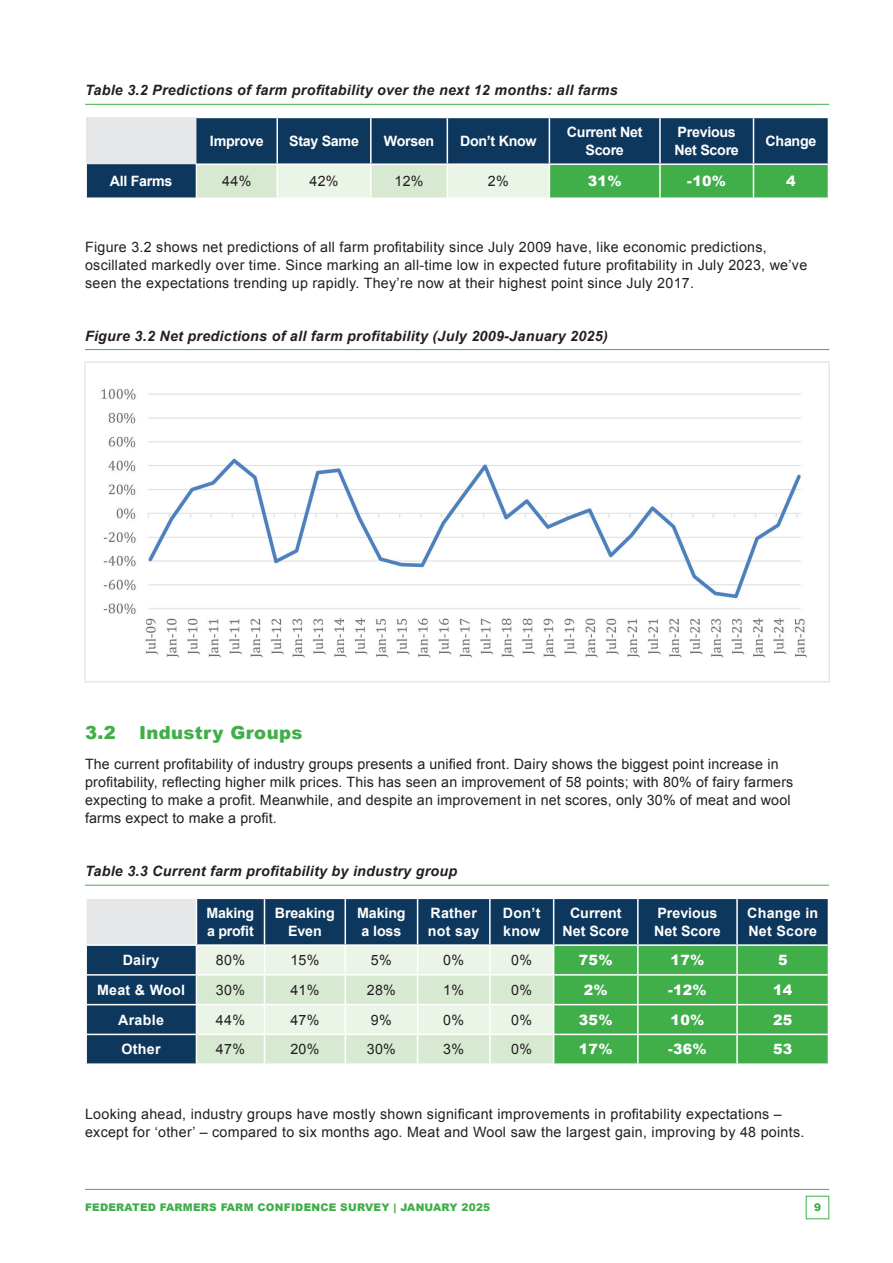
<style>
.page{position:relative;width:893px;height:1263px;background:#fff}
.page>*{position:absolute;margin:0;border:0;box-sizing:border-box;transform-origin:0 0}
.Paragraph_Heading{font:900 18px "Arial";letter-spacing:.02em;color:#40ae49}
.Bullet_Points{font:14.25px/18px "Arial";letter-spacing:.02em;color:#231f20}
.Table_Introduction_Underlined{font:italic 700 14.25px "Arial";letter-spacing:.02em;color:#231f20}
.t1{font:700 14.25px/18px "Arial";letter-spacing:-.01em;color:#fff}
.t2{font:900 14.25px "Arial";letter-spacing:.02em;color:#fff}
.t3{font:700 14.25px/18px "Arial";letter-spacing:.02em;color:#fff}
.t4{font:900 10.5px "Arial";letter-spacing:.02em;color:#40ae49}
</style>
<div class="page">
<div style="left:806px;top:1196px;width:23px;height:23px;border:1px solid #40ae49"></div>
<hr style="left:85px;top:1189px;width:744px;height:1px;background:#40ae49">
<svg style="left:87px;top:899px;width:741px;height:164px;background:#274b6d"></svg>
<hr style="left:196px;top:899px;width:1px;height:45px;background:#fff">
<hr style="left:264px;top:899px;width:1px;height:45px;background:#fff">
<hr style="left:345px;top:899px;width:1px;height:45px;background:#fff">
<hr style="left:417px;top:899px;width:1px;height:45px;background:#fff">
<hr style="left:489px;top:899px;width:2px;height:45px;background:#fff">
<hr style="left:553px;top:899px;width:1px;height:45px;background:#fff">
<hr style="left:637px;top:899px;width:2px;height:45px;background:#fff">
<hr style="left:736px;top:899px;width:2px;height:45px;background:#fff">
<hr style="left:85px;top:944px;width:111px;height:2px;background:#fff">
<hr style="left:196px;top:944px;width:68px;height:2px;background:#fff">
<hr style="left:264px;top:944px;width:81px;height:2px;background:#fff">
<hr style="left:345px;top:944px;width:73px;height:2px;background:#fff">
<hr style="left:418px;top:944px;width:72px;height:2px;background:#fff">
<hr style="left:490px;top:944px;width:64px;height:2px;background:#fff">
<hr style="left:554px;top:944px;width:84px;height:2px;background:#fff">
<hr style="left:638px;top:944px;width:99px;height:2px;background:#fff">
<hr style="left:737px;top:944px;width:92px;height:2px;background:#fff">
<hr style="left:87px;top:974px;width:109px;height:1px;background:#fff">
<hr style="left:87px;top:1004px;width:109px;height:1px;background:#fff">
<hr style="left:87px;top:1034px;width:109px;height:1px;background:#fff">
<svg style="left:196px;top:945px;width:633px;height:118px;background:#a1d5a3"></svg>
<svg style="left:86px;top:946px;width:1px;height:29px"></svg>
<svg style="left:86px;top:1005px;width:1px;height:58px"></svg>
<svg style="left:86px;top:117px;width:742px;height:80px;background:#2d5171"></svg>
<svg style="left:197px;top:165px;width:631px;height:32px;background:#9ad29c"></svg>
<hr style="left:196px;top:117px;width:81px;height:1px;background:#fff">
<hr style="left:277px;top:117px;width:94px;height:1px;background:#fff">
<hr style="left:371px;top:117px;width:76px;height:1px;background:#fff">
<hr style="left:447px;top:117px;width:102px;height:1px;background:#fff">
<hr style="left:549px;top:117px;width:111px;height:1px;background:#fff">
<hr style="left:660px;top:117px;width:93px;height:1px;background:#fff">
<hr style="left:753px;top:117px;width:76px;height:1px;background:#fff">
<hr style="left:276px;top:118px;width:2px;height:45px;background:#fff">
<hr style="left:370px;top:118px;width:2px;height:45px;background:#fff">
<hr style="left:447px;top:118px;width:1px;height:45px;background:#fff">
<hr style="left:549px;top:118px;width:1px;height:45px;background:#fff">
<hr style="left:659px;top:118px;width:2px;height:45px;background:#fff">
<hr style="left:753px;top:118px;width:1px;height:45px;background:#fff">
<hr style="left:196px;top:163px;width:81px;height:2px;background:#fff">
<hr style="left:196px;top:165px;width:1px;height:32px;background:#fff">
<hr style="left:277px;top:163px;width:94px;height:2px;background:#fff">
<hr style="left:276px;top:165px;width:2px;height:32px;background:#fff">
<hr style="left:371px;top:163px;width:76px;height:2px;background:#fff">
<hr style="left:370px;top:165px;width:2px;height:32px;background:#fff">
<hr style="left:447px;top:163px;width:102px;height:2px;background:#fff">
<hr style="left:447px;top:165px;width:1px;height:32px;background:#fff">
<hr style="left:549px;top:163px;width:111px;height:2px;background:#fff">
<hr style="left:549px;top:165px;width:1px;height:32px;background:#fff">
<hr style="left:660px;top:163px;width:93px;height:2px;background:#fff">
<hr style="left:659px;top:165px;width:2px;height:32px;background:#fff">
<hr style="left:753px;top:163px;width:76px;height:2px;background:#fff">
<hr style="left:753px;top:165px;width:1px;height:32px;background:#fff">
<hr style="left:86px;top:164px;width:1px;height:33px;background:#fff">
<hr style="left:85px;top:349px;width:744px;height:1px;background:#40ae49">
<hr style="left:85px;top:885px;width:744px;height:1px;background:#40ae49">
<hr style="left:85px;top:104px;width:744px;height:1px;background:#40ae49">
<img style="left:101px;top:388px;width:706px;height:270px">
<div style="left:84px;top:361px;width:746px;height:321px;border:2px solid #e6e7e9"></div>
<p class="Table_Introduction_Underlined" style="left:85px;top:81px;width:534px">Table 3.2 Predictions of farm profitability over the next 12 months: all farms</p>
<p class="t1" style="left:210px;top:132px;width:55px">Improve</p>
<p class="t1" style="left:289px;top:132px;width:71px">Stay Same</p>
<p class="t1" style="left:384px;top:132px;width:52px">Worsen</p>
<p class="t1" style="left:460px;top:132px;width:78px">Don’t Know</p>
<p class="t1" style="left:567px;top:123px;width:77px;text-align:center">Current Net<br>Score</p>
<p class="t1" style="left:675px;top:123px;width:66px">Previous<br>Net Score</p>
<p class="t1" style="left:766px;top:132px;width:52px">Change</p>
<p class="t1" style="left:110px;top:173px;width:64px">All Farms</p>
<p class="Bullet_Points" style="left:222px;top:173px;width:31px">44%</p>
<p class="Bullet_Points" style="left:309px;top:173px;width:31px">42%</p>
<p class="Bullet_Points" style="left:394px;top:173px;width:31px">12%</p>
<p class="Bullet_Points" style="left:488px;top:173px;width:22px">2%</p>
<p class="t2" style="left:588px;top:171px;width:35px">31%</p>
<p class="t2" style="left:687px;top:171px;width:40px">-10%</p>
<p class="t2" style="left:786px;top:171px;width:11px">4</p>
<p class="Bullet_Points" style="left:85px;top:238px;width:724px">Figure 3.2 shows net predictions of all farm profitability since July 2009 have, like economic predictions, oscillated markedly over time. Since marking an all-time low in expected future profitability in July 2023, we’ve seen the expectations trending up rapidly. They’re now at their highest point since July 2017.</p>
<p class="Table_Introduction_Underlined" style="left:85px;top:326px;width:524px">Figure 3.2 Net predictions of all farm profitability (July 2009-January 2025)</p>
<p class="Paragraph_Heading" style="left:85px;top:719px;width:32px">3.2</p>
<p class="Paragraph_Heading" style="left:139px;top:719px;width:165px">Industry Groups</p>
<p class="Bullet_Points" style="left:85px;top:755px;width:710px">The current profitability of industry groups presents a unified front. Dairy shows the biggest point increase in profitability, reflecting higher milk prices. This has seen an improvement of 58 points; with 80% of fairy farmers expecting to make a profit. Meanwhile, and despite an improvement in net scores, only 30% of meat and wool farms expect to make a profit.</p>
<p class="Table_Introduction_Underlined" style="left:85px;top:862px;width:374px">Table 3.3 Current farm profitability by industry group</p>
<p class="t1" style="left:207px;top:904px;width:49px">Making a profit</p>
<p class="t1" style="left:275px;top:904px;width:61px;text-align:center">Breaking<br>Even</p>
<p class="t1" style="left:357px;top:904px;width:50px;text-align:center">Making a loss</p>
<p class="t3" style="left:428px;top:904px;width:53px">Rather not say</p>
<p class="t1" style="left:503px;top:904px;width:39px">Don’t know</p>
<p class="t1" style="left:562px;top:904px;width:68px;text-align:center">Current<br>Net Score</p>
<p class="t1" style="left:654px;top:904px;width:68px">Previous<br>Net Score</p>
<p class="t3" style="left:747px;top:904px;width:73px">Change in<br>Net Score</p>
<p class="t1" style="left:123px;top:952px;width:38px">Dairy</p>
<p class="Bullet_Points" style="left:216px;top:951px;width:31px">80%</p>
<p class="Bullet_Points" style="left:290px;top:951px;width:31px">15%</p>
<p class="Bullet_Points" style="left:371px;top:951px;width:22px">5%</p>
<p class="Bullet_Points" style="left:443px;top:951px;width:22px">0%</p>
<p class="Bullet_Points" style="left:511px;top:951px;width:22px">0%</p>
<p class="t2" style="left:579px;top:950px;width:35px">75%</p>
<p class="t2" style="left:670px;top:950px;width:35px">17%</p>
<p class="t2" style="left:778px;top:950px;width:11px">5</p>
<p class="t3" style="left:97px;top:981px;width:90px">Meat &amp; Wool</p>
<p class="Bullet_Points" style="left:216px;top:981px;width:31px">30%</p>
<p class="Bullet_Points" style="left:290px;top:981px;width:31px">41%</p>
<p class="Bullet_Points" style="left:367px;top:981px;width:31px">28%</p>
<p class="Bullet_Points" style="left:443px;top:981px;width:22px">1%</p>
<p class="Bullet_Points" style="left:511px;top:981px;width:22px">0%</p>
<p class="t2" style="left:584px;top:979px;width:26px">2%</p>
<p class="t2" style="left:668px;top:979px;width:40px">-12%</p>
<p class="t2" style="left:773px;top:979px;width:21px">14</p>
<p class="t1" style="left:118px;top:1011px;width:47px">Arable</p>
<p class="Bullet_Points" style="left:216px;top:1011px;width:31px">44%</p>
<p class="Bullet_Points" style="left:290px;top:1011px;width:31px">47%</p>
<p class="Bullet_Points" style="left:371px;top:1011px;width:22px">9%</p>
<p class="Bullet_Points" style="left:443px;top:1011px;width:22px">0%</p>
<p class="Bullet_Points" style="left:511px;top:1011px;width:22px">0%</p>
<p class="t2" style="left:579px;top:1009px;width:35px">35%</p>
<p class="t2" style="left:670px;top:1009px;width:35px">10%</p>
<p class="t2" style="left:773px;top:1009px;width:21px">25</p>
<p class="t1" style="left:122px;top:1041px;width:41px">Other</p>
<p class="Bullet_Points" style="left:216px;top:1040px;width:31px">47%</p>
<p class="Bullet_Points" style="left:290px;top:1040px;width:31px">20%</p>
<p class="Bullet_Points" style="left:367px;top:1040px;width:31px">30%</p>
<p class="Bullet_Points" style="left:443px;top:1040px;width:22px">3%</p>
<p class="Bullet_Points" style="left:511px;top:1040px;width:22px">0%</p>
<p class="t2" style="left:579px;top:1039px;width:35px">17%</p>
<p class="t2" style="left:668px;top:1039px;width:40px">-36%</p>
<p class="t2" style="left:773px;top:1039px;width:21px">53</p>
<p class="Bullet_Points" style="left:85px;top:1105px;width:721px">Looking ahead, industry groups have mostly shown significant improvements in profitability expectations – except for ‘other’ – compared to six months ago. Meat and Wool saw the largest gain, improving by 48 points.</p>
<p class="t4" style="left:85px;top:1199px;width:407px">FEDERATED FARMERS FARM CONFIDENCE SURVEY | JANUARY 2025</p>
<p class="t4" style="left:814px;top:1199px;width:9px">9</p>
</div>
